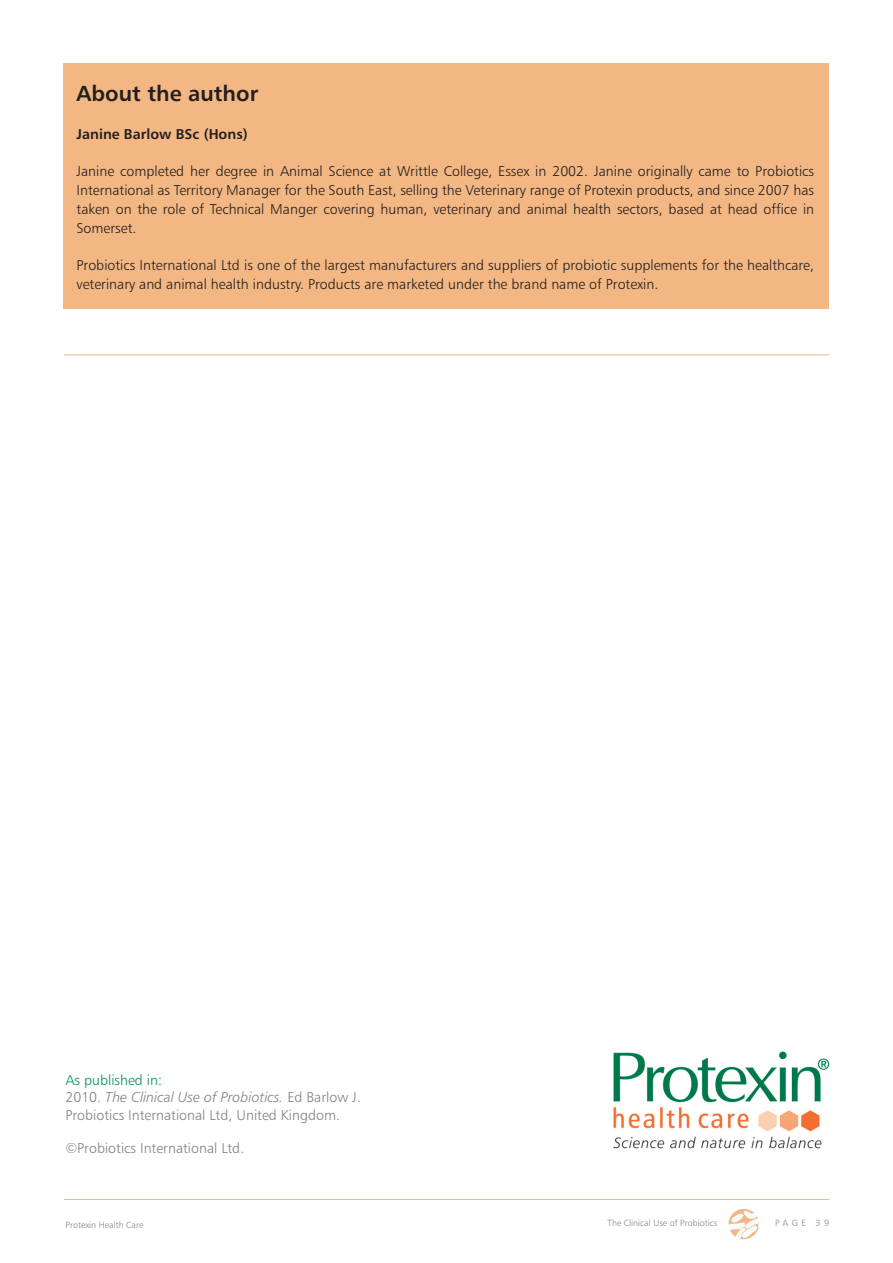
<style>
.page{position:relative;width:893px;height:1263px;background:#fff}
.page>*{position:absolute;margin:0;border:0;box-sizing:border-box;transform-origin:0 0}
.t1{font:21.75px "Humanist 777 BT Bold B";color:#231f20}
.t2{font:14.25px/18.8px "Humanist 777 BT Light B";color:#231f20;text-align:justify}
.t3{font:14.25px "Humanist 777 BT Light B";color:#808285}
.t4{font:14.25px "Humanist 777 BT Light Italic B";color:#808285}
.t5{font:14.25px "Humanist 777 BT Bold B";color:#231f20}
.t6{font:14.25px "Humanist 777 BT Light B";color:#009365}
.t7{font:9px "Humanist 777 BT Light B";color:#83868c}
.s1{font-family:"Humanist 777 BT Light B"}
</style>
<div class="page">
<img style="left:613px;top:1051px;width:216px;height:98px">
<div style="left:64px;top:64px;width:765px;height:245px;background:#f3b783"></div>
<hr style="left:64px;top:354px;width:766px;height:1px;background:#f3b783">
<img style="left:728px;top:1209px;width:31px;height:30px;border-radius:50%">
<hr style="left:64px;top:1199px;width:765px;height:1px;background:#f3b783">
<h1 class="t1" style="left:77px;top:85px;width:183px">About the author</h1>
<p class="t5" style="left:77px;top:128px;width:173px">Janine Barlow BSc (Hons)</p>
<p class="t2" style="left:77px;top:163px;width:739px">Janine completed her degree in Animal Science at Writtle College, Essex in 2002. Janine originally came to Probiotics International as Territory Manager for the South East, selling the Veterinary range of Protexin products, and since 2007 has taken on the role of Technical Manger covering human, veterinary and animal health sectors, based at head office in Somerset.</p>
<p class="t2" style="left:77px;top:257px;width:739px">Probiotics International Ltd is one of the largest manufacturers and suppliers of probiotic supplements for the healthcare, veterinary and animal health industry. Products are marketed under the brand name of Protexin.</p>
<p class="t6" style="left:65px;top:1075px;width:98px">As published in:</p>
<p class="t4" style="left:65px;top:1092px;width:297px"><span class="s1">2010.</span> The Clinical Use of Probiotics. <span class="s1">Ed Barlow J.</span></p>
<p class="t3" style="left:65px;top:1109px;width:276px">Probiotics International Ltd, United Kingdom.</p>
<p class="t3" style="left:65px;top:1142px;width:180px">©Probiotics International Ltd.</p>
<p class="t7" style="left:66px;top:1221px;width:79px">Protexin Health Care</p>
<p class="t7" style="left:608px;top:1219px;width:111px">The Clinical Use of Probiotics</p>
<p class="t7" style="left:775px;top:1219px;width:56px">PAGE 39</p>
</div>
